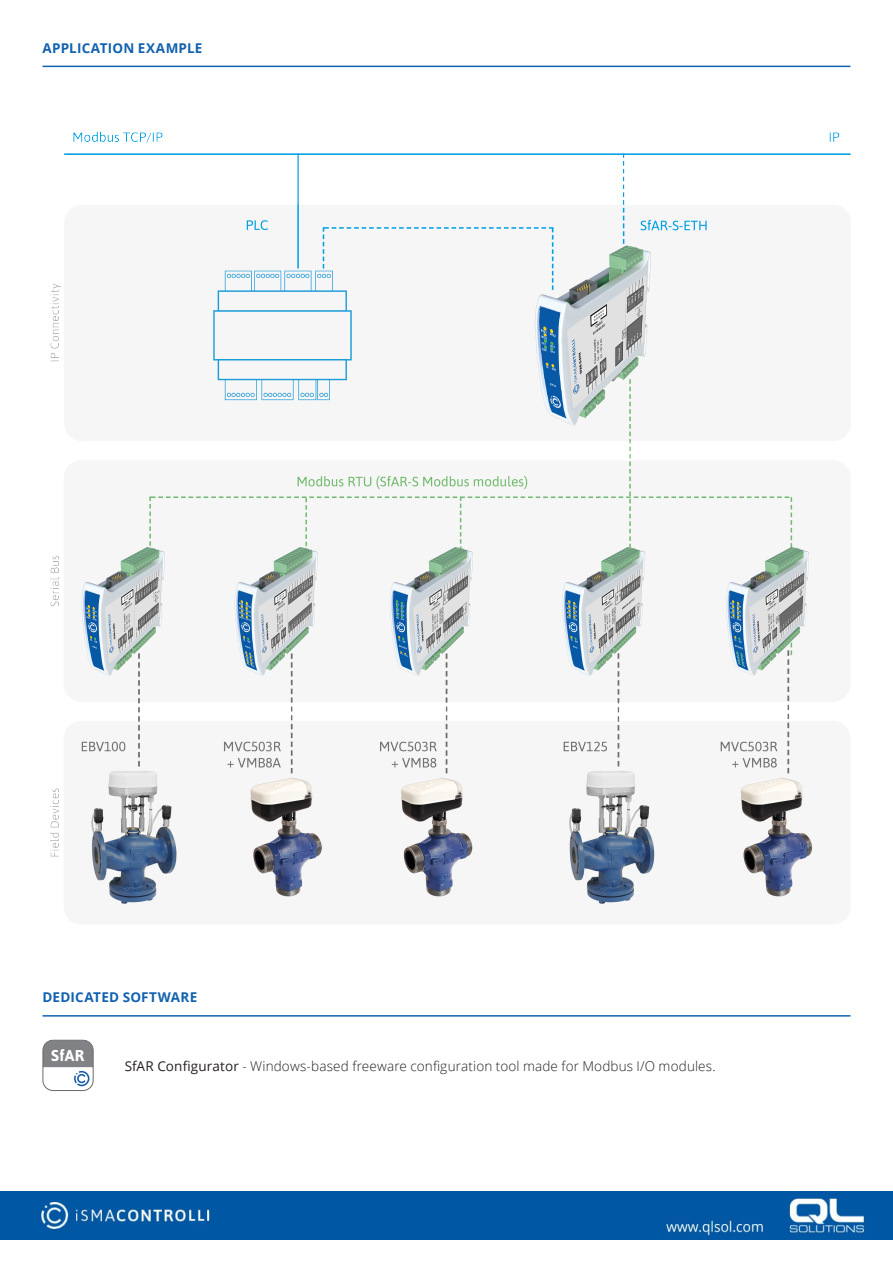
<style>
.page{position:relative;width:893px;height:1263px;background:#fff}
.page>*{position:absolute;margin:0;border:0;box-sizing:border-box;transform-origin:0 0}
.t1{font:15.75px "Asap";color:#fff}
.t2{font:300 13.5px "Open Sans";letter-spacing:.01em;color:#231f20}
.t3{font:700 13.5px "Open Sans";letter-spacing:.015em;color:#1161af}
.s1{font-weight:400}
</style>
<div class="page">
<hr style="left:43px;top:66px;width:807px;height:1px;background:#1161af">
<hr style="left:43px;top:1015px;width:807px;height:1px;background:#1161af">
<img style="left:50px;top:131px;width:800px;height:773px">
<svg style="left:43px;top:1040px;width:49px;height:50px"></svg>
<div style="left:43px;top:1040px;width:51px;height:51px;border:1px solid #696969;border-radius:10px"></div>
<img style="left:0;top:1191px;width:893px;height:48px">
<p class="t3" style="left:43px;top:38px;width:161px">APPLICATION EXAMPLE</p>
<p class="t3" style="left:43px;top:988px;width:156px">DEDICATED SOFTWARE</p>
<p class="t1" style="left:51px;top:1044px;width:35px">SfAR</p>
<p class="t2" style="left:125px;top:1056px;width:592px"><span class="s1">SfAR Configurator</span> - Windows-based freeware configuration tool made for Modbus I/O modules.</p>
</div>
